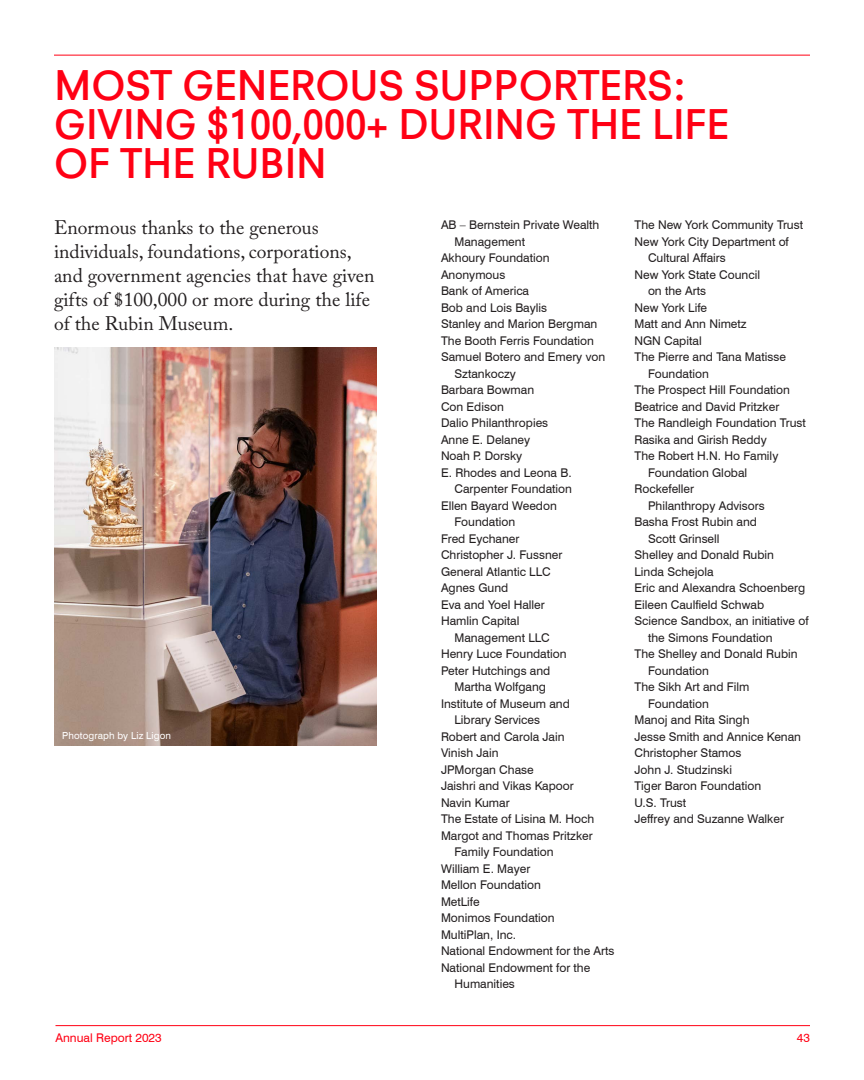
<style>
.page{position:relative;width:864px;height:1080px;background:#fff}
.page>*{position:absolute;margin:0;border:0;box-sizing:border-box;transform-origin:0 0}
.H2_red{font:500 43.5px/39px "Neuzeit Office";letter-spacing:-.02em;color:#ff0014}
.SUB_H2_black{font:19.5px/24px "Adobe Caslon Pro";color:#231f20}
.donor_list{font:12px/16.5px "Swiss 721 BT";color:#231f20}
.t1{font:12px "Swiss 721 BT";color:#ff0014}
.Credits{font:9.75px "Swiss 721 BT";letter-spacing:.01em;color:#fff}
</style>
<div class="page">
<hr style="left:56px;top:1025px;width:754px;height:1px;background:#ff0014">
<hr style="left:54px;top:55px;width:756px;height:1px;background:#ff0014">
<img style="left:54px;top:348px;width:323px;height:398px">
<p class="H2_red" style="left:54px;top:66px;width:678px">MOST GENEROUS SUPPORTERS:<br>GIVING $100,000+ DURING THE LIFE<br>OF THE RUBIN</p>
<p class="SUB_H2_black" style="left:54px;top:215px;width:322px">Enormous thanks to the generous individuals, foundations, corporations, and government agencies that have given gifts of $100,000 or more during the life of the Rubin Museum.</p>
<p class="donor_list" style="left:454px;top:217px;width:146px;text-indent:-14px">AB – Bernstein Private Wealth<br>Management</p>
<p class="donor_list" style="left:441px;top:250px;width:110px">Akhoury Foundation</p>
<p class="donor_list" style="left:441px;top:266px;width:66px">Anonymous</p>
<p class="donor_list" style="left:441px;top:283px;width:90px">Bank of America</p>
<p class="donor_list" style="left:441px;top:299px;width:108px">Bob and Lois Baylis</p>
<p class="donor_list" style="left:441px;top:316px;width:158px">Stanley and Marion Bergman</p>
<p class="donor_list" style="left:441px;top:332px;width:154px">The Booth Ferris Foundation</p>
<p class="donor_list" style="left:454px;top:349px;width:152px;text-indent:-14px">Samuel Botero and Emery von<br>Sztankoczy</p>
<p class="donor_list" style="left:441px;top:382px;width:95px">Barbara Bowman</p>
<p class="donor_list" style="left:441px;top:398px;width:64px">Con Edison</p>
<p class="donor_list" style="left:441px;top:415px;width:109px">Dalio Philanthropies</p>
<p class="donor_list" style="left:441px;top:431px;width:91px">Anne E. Delaney</p>
<p class="donor_list" style="left:441px;top:448px;width:83px">Noah P. Dorsky</p>
<p class="donor_list" style="left:441px;top:464px;width:133px;text-align:right">E. Rhodes and Leona B.<br>Carpenter Foundation</p>
<p class="donor_list" style="left:454px;top:497px;width:104px;text-indent:-14px">Ellen Bayard Weedon<br>Foundation</p>
<p class="donor_list" style="left:441px;top:530px;width:80px">Fred Eychaner</p>
<p class="donor_list" style="left:441px;top:547px;width:123px">Christopher J. Fussner</p>
<p class="donor_list" style="left:441px;top:563px;width:111px">General Atlantic LLC</p>
<p class="donor_list" style="left:441px;top:580px;width:69px">Agnes Gund</p>
<p class="donor_list" style="left:441px;top:596px;width:105px">Eva and Yoel Haller</p>
<p class="donor_list" style="left:454px;top:613px;width:97px;text-indent:-14px">Hamlin Capital<br>Management LLC</p>
<p class="donor_list" style="left:441px;top:646px;width:127px">Henry Luce Foundation</p>
<p class="donor_list" style="left:454px;top:662px;width:97px;text-indent:-14px">Peter Hutchings and<br>Martha Wolfgang</p>
<p class="donor_list" style="left:454px;top:695px;width:117px;text-indent:-14px">Institute of Museum and<br>Library Services</p>
<p class="donor_list" style="left:441px;top:728px;width:125px">Robert and Carola Jain</p>
<p class="donor_list" style="left:441px;top:745px;width:59px">Vinish Jain</p>
<p class="donor_list" style="left:441px;top:761px;width:94px">JPMorgan Chase</p>
<p class="donor_list" style="left:441px;top:778px;width:134px">Jaishri and Vikas Kapoor</p>
<p class="donor_list" style="left:441px;top:794px;width:70px">Navin Kumar</p>
<p class="donor_list" style="left:441px;top:811px;width:155px">The Estate of Lisina M. Hoch</p>
<p class="donor_list" style="left:454px;top:827px;width:140px;text-indent:-14px">Margot and Thomas Pritzker<br>Family Foundation</p>
<p class="donor_list" style="left:441px;top:860px;width:91px">William E. Mayer</p>
<p class="donor_list" style="left:441px;top:877px;width:101px">Mellon Foundation</p>
<p class="donor_list" style="left:441px;top:893px;width:40px">MetLife</p>
<p class="donor_list" style="left:441px;top:910px;width:115px">Monimos Foundation</p>
<p class="donor_list" style="left:441px;top:926px;width:77px">MultiPlan, Inc.</p>
<p class="donor_list" style="left:441px;top:943px;width:175px">National Endowment for the Arts</p>
<p class="donor_list" style="left:454px;top:959px;width:137px;text-indent:-14px">National Endowment for the<br>Humanities</p>
<p class="Credits" style="left:62px;top:729px;width:110px">Photograph by Liz Ligon</p>
<p class="donor_list" style="left:634px;top:217px;width:170px">The New York Community Trust</p>
<p class="donor_list" style="left:648px;top:233px;width:142px;text-indent:-14px">New York City Department of<br>Cultural Affairs</p>
<p class="donor_list" style="left:648px;top:266px;width:114px;text-indent:-14px">New York State Council on the Arts</p>
<p class="donor_list" style="left:634px;top:299px;width:74px">New York Life</p>
<p class="donor_list" style="left:634px;top:316px;width:114px">Matt and Ann Nimetz</p>
<p class="donor_list" style="left:634px;top:332px;width:69px">NGN Capital</p>
<p class="donor_list" style="left:648px;top:349px;width:139px;text-indent:-14px">The Pierre and Tana Matisse<br>Foundation</p>
<p class="donor_list" style="left:634px;top:382px;width:157px">The Prospect Hill Foundation</p>
<p class="donor_list" style="left:634px;top:398px;width:146px">Beatrice and David Pritzker</p>
<p class="donor_list" style="left:634px;top:415px;width:173px">The Randleigh Foundation Trust</p>
<p class="donor_list" style="left:634px;top:431px;width:134px">Rasika and Girish Reddy</p>
<p class="donor_list" style="left:648px;top:448px;width:132px;text-indent:-14px">The Robert H.N. Ho Family<br>Foundation Global</p>
<p class="donor_list" style="left:648px;top:481px;width:118px;text-indent:-14px">Rockefeller<br>Philanthropy Advisors</p>
<p class="donor_list" style="left:648px;top:514px;width:111px;text-indent:-14px">Basha Frost Rubin and<br>Scott Grinsell</p>
<p class="donor_list" style="left:634px;top:547px;width:141px">Shelley and Donald Rubin</p>
<p class="donor_list" style="left:634px;top:563px;width:81px">Linda Schejola</p>
<p class="donor_list" style="left:634px;top:580px;width:172px">Eric and Alexandra Schoenberg</p>
<p class="donor_list" style="left:634px;top:596px;width:131px">Eileen Caulfield Schwab</p>
<p class="donor_list" style="left:648px;top:613px;width:162px;text-indent:-14px">Science Sandbox, an initiative of the Simons Foundation</p>
<p class="donor_list" style="left:648px;top:646px;width:151px;text-indent:-14px">The Shelley and Donald Rubin<br>Foundation</p>
<p class="donor_list" style="left:648px;top:679px;width:103px;text-indent:-14px">The Sikh Art and Film<br>Foundation</p>
<p class="donor_list" style="left:634px;top:712px;width:117px">Manoj and Rita Singh</p>
<p class="donor_list" style="left:634px;top:728px;width:168px">Jesse Smith and Annice Kenan</p>
<p class="donor_list" style="left:634px;top:745px;width:108px">Christopher Stamos</p>
<p class="donor_list" style="left:634px;top:761px;width:99px">John J. Studzinski</p>
<p class="donor_list" style="left:634px;top:778px;width:128px">Tiger Baron Foundation</p>
<p class="donor_list" style="left:634px;top:794px;width:53px">U.S. Trust</p>
<p class="donor_list" style="left:634px;top:811px;width:151px">Jeffrey and Suzanne Walker</p>
<p class="t1" style="left:56px;top:1030px;width:108px">Annual Report 2023</p>
<p class="t1" style="left:797px;top:1030px;width:15px">43</p>
</div>
